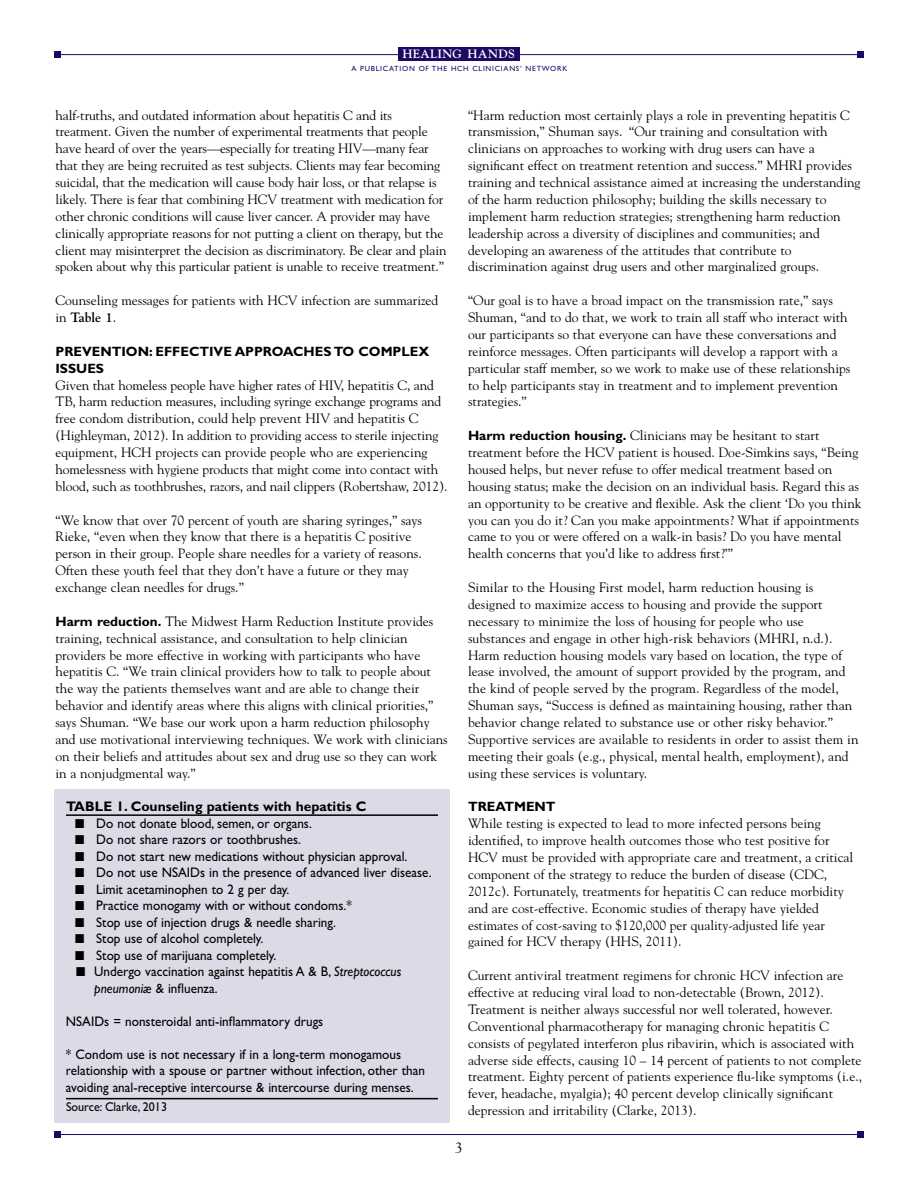
<style>
.page{position:relative;width:918px;height:1188px;background:#fff}
.page>*{position:absolute;margin:0;border:0;box-sizing:border-box;transform-origin:0 0}
.t1{font:15px "Goudy";color:#000}
.t2{font:13.8px/16.5px "Gill Sans";color:#000;scale:.95 1}
.t3{font:700 13.8px "Gill Sans";color:#000}
.t4{font:13.5px/16.8px "Goudy";color:#000}
.t5{font:700 13.5px/16.8px "Gill Sans";color:#000}
.t6{font:12.75px "Gill Sans";color:#000;scale:.95 1}
.t7{font:700 12px "Goudy";letter-spacing:.03em;color:#fff}
.t8{font:7.5px "Gill Sans";letter-spacing:.1em;color:#1d0964}
.s1{font-weight:700}
.s2{font-family:"Gill Sans";font-weight:700}
.s3{font-style:italic}
</style>
<div class="page">
<div style="left:54px;top:790px;width:396px;height:333px;background:#dddae8"></div>
<hr style="left:66px;top:814px;width:372px;height:2px;background:#000">
<hr style="left:66px;top:1098px;width:372px;height:1px;background:#000">
<hr style="left:54px;top:1134px;width:810px;height:1px;background:#1d0964">
<div style="left:857px;top:1131px;width:7px;height:7px;background:#1d0964"></div>
<div style="left:54px;top:1131px;width:7px;height:7px;background:#1d0964"></div>
<hr style="left:54px;top:54px;width:810px;height:1px;background:#1d0964">
<div style="left:857px;top:51px;width:7px;height:7px;background:#1d0964"></div>
<div style="left:54px;top:51px;width:7px;height:7px;background:#1d0964"></div>
<div style="left:398px;top:47px;width:122px;height:14px;background:#1d0964"></div>
<p class="t7" style="left:403px;top:47px;width:114px">HEALING HANDS</p>
<p class="t8" style="left:351px;top:64px;width:217px">A PUBLICATION OF THE HCH CLINICIANS’ NETWORK</p>
<p class="t4" style="left:56px;top:106px;width:393px">half-truths, and outdated information about hepatitis C and its treatment. Given the number of experimental treatments that people have heard of over the years—especially for treating HIV—many fear that they are being recruited as test subjects. Clients may fear becoming suicidal, that the medication will cause body hair loss, or that relapse is likely. There is fear that combining HCV treatment with medication for other chronic conditions will cause liver cancer. A provider may have clinically appropriate reasons for not putting a client on therapy, but the client may misinterpret the decision as discriminatory. Be clear and plain spoken about why this particular patient is unable to receive treatment.”</p>
<p class="t4" style="left:56px;top:292px;width:384px">Counseling messages for patients with HCV infection are summarized in <span class="s1">Table 1</span>.</p>
<p class="t5" style="left:55px;top:344px;width:375px">PREVENTION: EFFECTIVE APPROACHES TO COMPLEX<br>ISSUES</p>
<p class="t4" style="left:55px;top:376px;width:393px">Given that homeless people have higher rates of HIV, hepatitis C, and TB, harm reduction measures, including syringe exchange programs and free condom distribution, could help prevent HIV and hepatitis C (Highleyman, 2012). In addition to providing access to sterile injecting equipment, HCH projects can provide people who are experiencing homelessness with hygiene products that might come into contact with blood, such as toothbrushes, razors, and nail clippers (Robertshaw, 2012).</p>
<p class="t4" style="left:56px;top:511px;width:368px">“We know that over 70 percent of youth are sharing syringes,” says Rieke, “even when they know that there is a hepatitis C positive person in their group. People share needles for a variety of reasons.<br>Often these youth feel that they don’t have a future or they may exchange clean needles for drugs.”</p>
<p class="t4" style="left:55px;top:613px;width:394px"><span class="s2">Harm reduction.</span> The Midwest Harm Reduction Institute provides training, technical assistance, and consultation to help clinician providers be more effective in working with participants who have hepatitis C. “We train clinical providers how to talk to people about the way the patients themselves want and are able to change their behavior and identify areas where this aligns with clinical priorities,” says Shuman. “We base our work upon a harm reduction philosophy and use motivational interviewing techniques. We work with clinicians on their beliefs and attitudes about sex and drug use so they can work in a nonjudgmental way.”</p>
<p class="t3" style="left:66px;top:801px;width:302px">TABLE 1. Counseling patients with hepatitis C</p>
<p class="t2" style="left:75px;top:815px;width:251px">■ Do not donate blood, semen, or organs.</p>
<p class="t2" style="left:75px;top:831px;width:239px">■ Do not share razors or toothbrushes.</p>
<p class="t2" style="left:75px;top:848px;width:351px">■ Do not start new medications without physician approval.</p>
<p class="t2" style="left:75px;top:864px;width:377px">■ Do not use NSAIDs in the presence of advanced liver disease.</p>
<p class="t2" style="left:75px;top:881px;width:227px">■ Limit acetaminophen to 2 g per day.</p>
<p class="t2" style="left:75px;top:897px;width:293px">■ Practice monogamy with or without condoms.*</p>
<p class="t2" style="left:75px;top:914px;width:276px">■ Stop use of injection drugs &amp; needle sharing.</p>
<p class="t2" style="left:75px;top:930px;width:200px">■ Stop use of alcohol completely.</p>
<p class="t2" style="left:75px;top:947px;width:213px">■ Stop use of marijuana completely.</p>
<p class="t2" style="left:94px;top:963px;width:325px;text-indent:-18px">■ Undergo vaccination against hepatitis A &amp; B, <span class="s3">Streptococcus pneumoniæ</span> &amp; influenza.</p>
<p class="t2" style="left:66px;top:1013px;width:272px">NSAIDs = nonsteroidal anti-inflammatory drugs</p>
<p class="t2" style="left:66px;top:1046px;width:379px">* Condom use is not necessary if in a long-term monogamous relationship with a spouse or partner without infection, other than avoiding anal-receptive intercourse &amp; intercourse during menses.</p>
<p class="t6" style="left:66px;top:1099px;width:108px">Source: Clarke, 2013</p>
<p class="t4" style="left:468px;top:106px;width:394px">“Harm reduction most certainly plays a role in preventing hepatitis C transmission,” Shuman says. “Our training and consultation with clinicians on approaches to working with drug users can have a significant effect on treatment retention and success.” MHRI provides training and technical assistance aimed at increasing the understanding of the harm reduction philosophy; building the skills necessary to implement harm reduction strategies; strengthening harm reduction leadership across a diversity of disciplines and communities; and developing an awareness of the attitudes that contribute to discrimination against drug users and other marginalized groups.</p>
<p class="t4" style="left:468px;top:292px;width:384px">“Our goal is to have a broad impact on the transmission rate,” says Shuman, “and to do that, we work to train all staff who interact with our participants so that everyone can have these conversations and reinforce messages. Often participants will develop a rapport with a particular staff member, so we work to make use of these relationships to help participants stay in treatment and to implement prevention strategies.”</p>
<p class="t4" style="left:468px;top:427px;width:395px"><span class="s2">Harm reduction housing.</span> Clinicians may be hesitant to start treatment before the HCV patient is housed. Doe-Simkins says, “Being housed helps, but never refuse to offer medical treatment based on housing status; make the decision on an individual basis. Regard this as an opportunity to be creative and flexible. Ask the client ‘Do you think you can you do it? Can you make appointments? What if appointments came to you or were offered on a walk-in basis? Do you have mental health concerns that you’d like to address first?’”</p>
<p class="t4" style="left:468px;top:579px;width:392px">Similar to the Housing First model, harm reduction housing is designed to maximize access to housing and provide the support necessary to minimize the loss of housing for people who use substances and engage in other high-risk behaviors (MHRI, n.d.).<br>Harm reduction housing models vary based on location, the type of lease involved, the amount of support provided by the program, and the kind of people served by the program. Regardless of the model, Shuman says, “Success is defined as maintaining housing, rather than behavior change related to substance use or other risky behavior.” Supportive services are available to residents in order to assist them in meeting their goals (e.g., physical, mental health, employment), and using these services is voluntary.</p>
<p class="t5" style="left:468px;top:800px;width:89px">TREATMENT</p>
<p class="t4" style="left:468px;top:815px;width:387px">While testing is expected to lead to more infected persons being identified, to improve health outcomes those who test positive for HCV must be provided with appropriate care and treatment, a critical component of the strategy to reduce the burden of disease (CDC, 2012c). Fortunately, treatments for hepatitis C can reduce morbidity and are cost-effective. Economic studies of therapy have yielded estimates of cost-saving to $120,000 per quality-adjusted life year gained for HCV therapy (HHS, 2011).</p>
<p class="t4" style="left:468px;top:967px;width:396px">Current antiviral treatment regimens for chronic HCV infection are effective at reducing viral load to non-detectable (Brown, 2012).<br>Treatment is neither always successful nor well tolerated, however.<br>Conventional pharmacotherapy for managing chronic hepatitis C consists of pegylated interferon plus ribavirin, which is associated with adverse side effects, causing 10 – 14 percent of patients to not complete treatment. Eighty percent of patients experience flu-like symptoms (i.e., fever, headache, myalgia); 40 percent develop clinically significant depression and irritability (Clarke, 2013).</p>
<p class="t1" style="left:455px;top:1139px;width:9px">3</p>
</div>
